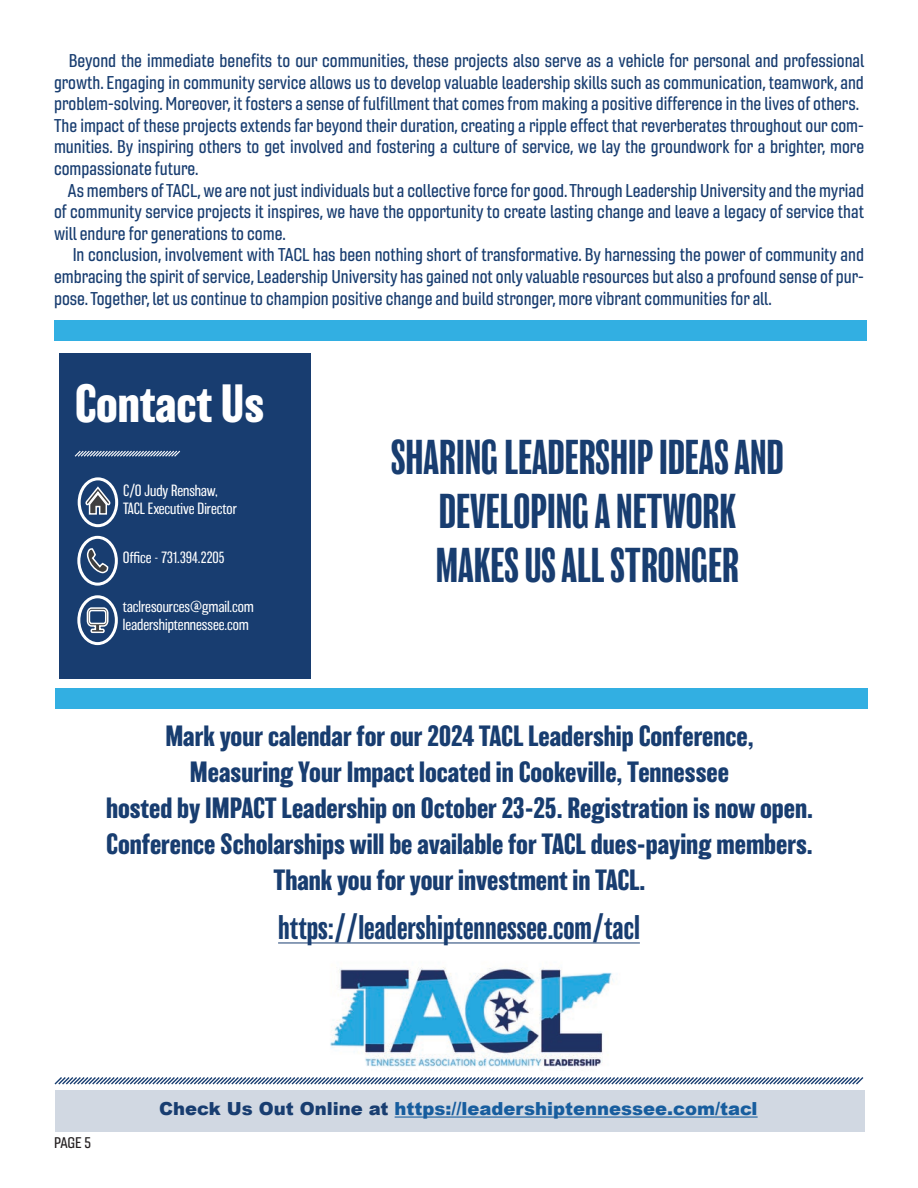
<style>
.page{position:relative;width:918px;height:1188px;background:#fff}
.page>*{position:absolute;margin:0;border:0;box-sizing:border-box;transform-origin:0 0}
.t1{font:700 49.5px "Balboa";color:#fff}
.t2{font:condensed 45px/54px "Balboa";color:#183d70;text-align:center}
.t3{font:condensed 31.5px "Balboa";color:#183d70}
.t4{font:700 27px/36px "Balboa";color:#183d70;text-align:center}
.t5{font:18px/21.6px "Gineso Con Med";color:#183d70;text-align:justify}
.t6{font:900 18px "Arial";color:#175d9e}
.t7{font:200 15px/18px "Balboa";color:#fff}
.t8{font:200 15px "Balboa";letter-spacing:-.035em;color:#fff}
.t9{font:15px "Gineso Con Med";color:#231f20}
.s1{color:#183d70}
</style>
<div class="page">
<div style="left:55px;top:1090px;width:809px;height:42px;background:#d1d8e2"></div>
<hr style="left:395px;top:1117px;width:363px;height:1px;background:#175d9e">
<svg style="left:54px;top:1077px;width:810px;height:8px"></svg>
<div style="left:55px;top:688px;width:813px;height:21px;background:#32afe2"></div>
<hr style="left:278px;top:943px;width:362px;height:1px;background:#183d70">
<img style="left:330px;top:967px;width:284px;height:100px">
<div style="left:60px;top:353px;width:251px;height:325px;background:#183d70"></div>
<svg style="left:74px;top:450px;width:106px;height:7px"></svg>
<svg style="left:84px;top:485px;width:28px;height:30px"></svg>
<div style="left:78px;top:477px;width:40px;height:50px;border:3px solid #fff;border-radius:50%"></div>
<svg style="left:86px;top:548px;width:23px;height:26px"></svg>
<div style="left:77px;top:536px;width:41px;height:50px;border:3px solid #fff;border-radius:50%"></div>
<svg style="left:86px;top:607px;width:23px;height:27px"></svg>
<div style="left:77px;top:595px;width:41px;height:50px;border:3px solid #fff;border-radius:50%"></div>
<div style="left:54px;top:320px;width:813px;height:21px;background:#32afe2"></div>
<p class="t5" style="left:54px;top:50px;width:812px;text-align:left;text-indent:15px">Beyond the immediate benefits to our communities, these projects also serve as a vehicle for personal and professional growth. Engaging in community service allows us to develop valuable leadership skills such as communication, teamwork, and problem-solving. Moreover, it fosters a sense of fulfillment that comes from making a positive difference in the lives of others.<br>The impact of these projects extends far beyond their duration, creating a ripple effect that reverberates throughout our com&shy;munities. By inspiring others to get involved and fostering a culture of service, we lay the groundwork for a brighter, more compassionate future.</p>
<p class="t5" style="left:54px;top:179px;width:812px;text-indent:14px">As members of TACL, we are not just individuals but a collective force for good. Through Leadership University and the myriad of community service projects it inspires, we have the opportunity to create lasting change and leave a legacy of service that will endure for generations to come.</p>
<p class="t5" style="left:54px;top:244px;width:812px;text-indent:19px">In conclusion, involvement with TACL has been nothing short of transformative. By harnessing the power of community and embracing the spirit of service, Leadership University has gained not only valuable resources but also a profound sense of pur&shy;pose. Together, let us continue to champion positive change and build stronger, more vibrant communities for all.</p>
<h1 class="t1" style="left:75px;top:375px;width:191px">Contact Us</h1>
<p class="t7" style="left:123px;top:481px;width:115px">C/O Judy Renshaw,<br>TACL Executive Director</p>
<p class="t8" style="left:123px;top:550px;width:103px">Office - 731.394.2205</p>
<p class="t7" style="left:123px;top:598px;width:133px">taclresources@gmail.com leadershiptennessee.com</p>
<h2 class="t2" style="left:391px;top:432px;width:394px">SHARING LEADERSHIP IDEAS AND<br>DEVELOPING A NETWORK<br>MAKES US ALL STRONGER</h2>
<p class="t4" style="left:106px;top:718px;width:708px">Mark your calendar for our 2024 TACL Leadership Conference,<br>Measuring Your Impact located in Cookeville, Tennessee<br>hosted by IMPACT Leadership on October 23-25. Registration is now open.<br>Conference Scholarships will be available for TACL dues-paying members.<br>Thank you for your investment in TACL.</p>
<h3 class="t3" style="left:278px;top:911px;width:363px">https://leadershiptennessee.com/tacl</h3>
<p class="t9" style="left:54px;top:1133px;width:38px">PAGE 5</p>
<p class="t6" style="left:159px;top:1095px;width:600px"><span class="s1">Check Us Out Online at</span> https://leadershiptennessee.com/tacl</p>
</div>
